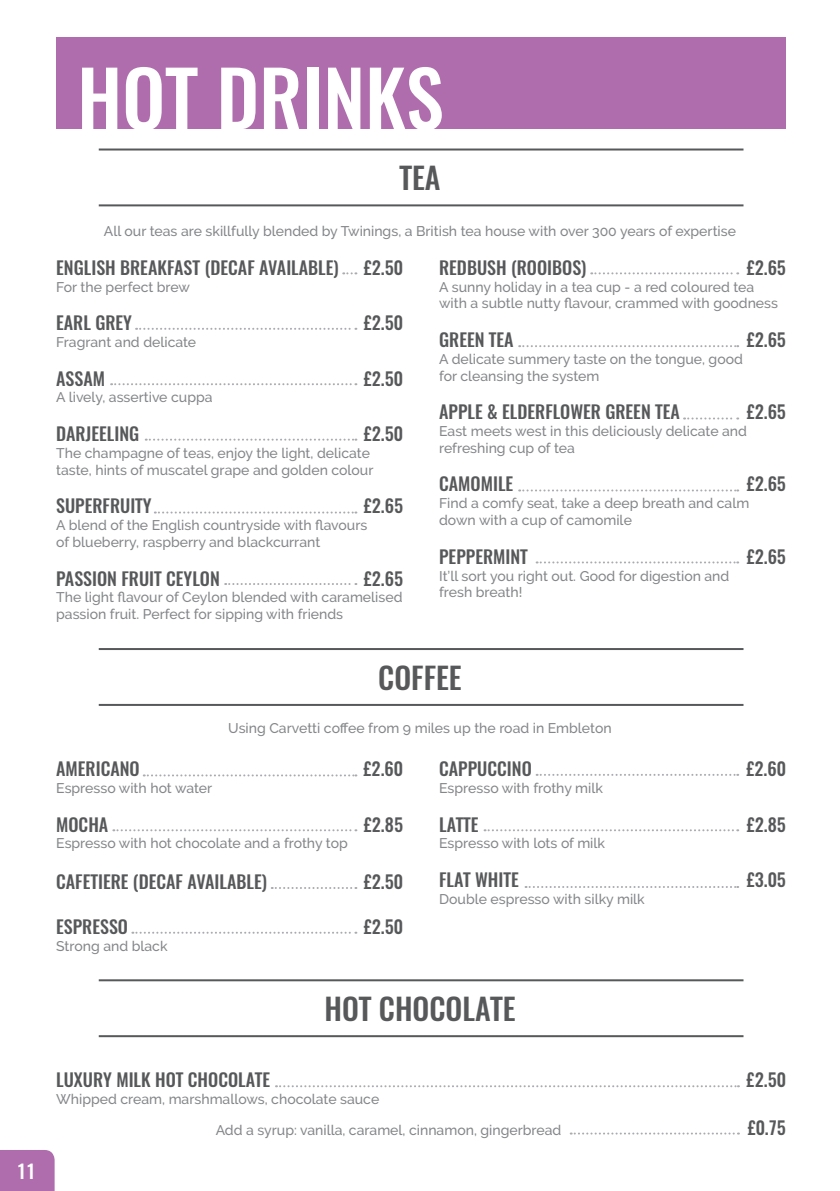
<style>
.page{position:relative;width:840px;height:1191px;background:#fff}
.page>*{position:absolute;margin:0;border:0;box-sizing:border-box;transform-origin:0 0}
.t1{font:500 76.6px "Oswald";color:#fff}
.t2{font:500 30px "Oswald";color:#57585a}
.t3{font:500 19px "Oswald";color:#fff}
.t4{font:500 18px "Oswald";color:#57585a}
.t5{font:500 14px/16.8px "Raleway";color:#848689}
</style>
<div class="page">
<hr style="left:99px;top:148px;width:644px;height:2px;background:#57585a">
<hr style="left:99px;top:204px;width:644px;height:2px;background:#57585a">
<svg style="left:343px;top:272px;width:13px;height:2px"></svg>
<hr style="left:99px;top:648px;width:644px;height:2px;background:#57585a">
<hr style="left:99px;top:704px;width:644px;height:2px;background:#57585a">
<hr style="left:99px;top:979px;width:644px;height:2px;background:#57585a">
<hr style="left:99px;top:1035px;width:644px;height:2px;background:#57585a">
<svg style="left:136px;top:328px;width:220px;height:2px"></svg>
<svg style="left:111px;top:383px;width:245px;height:2px"></svg>
<svg style="left:146px;top:438px;width:210px;height:2px"></svg>
<svg style="left:155px;top:511px;width:201px;height:2px"></svg>
<svg style="left:225px;top:583px;width:131px;height:2px"></svg>
<svg style="left:536px;top:561px;width:201px;height:2px"></svg>
<svg style="left:519px;top:489px;width:218px;height:2px"></svg>
<svg style="left:683px;top:417px;width:54px;height:2px"></svg>
<svg style="left:519px;top:345px;width:218px;height:2px"></svg>
<svg style="left:591px;top:272px;width:146px;height:2px"></svg>
<svg style="left:144px;top:774px;width:212px;height:2px"></svg>
<svg style="left:113px;top:829px;width:243px;height:2px"></svg>
<svg style="left:271px;top:887px;width:85px;height:2px"></svg>
<svg style="left:132px;top:931px;width:224px;height:2px"></svg>
<svg style="left:276px;top:1085px;width:462px;height:2px"></svg>
<svg style="left:570px;top:1132px;width:168px;height:2px"></svg>
<svg style="left:536px;top:774px;width:201px;height:2px"></svg>
<svg style="left:484px;top:829px;width:253px;height:2px"></svg>
<svg style="left:525px;top:886px;width:212px;height:2px"></svg>
<div style="left:0;top:1150px;width:55px;height:41px;background:#af6dad"></div>
<div style="left:56px;top:37px;width:729px;height:91px;background:#af6dad"></div>
<h3 class="t3" style="left:17px;top:1161px;width:20px">11</h3>
<h1 class="t1" style="left:77px;top:58px;width:368px">HOT DRINKS</h1>
<h2 class="t2" style="left:399px;top:162px;width:43px">TEA</h2>
<p class="t5" style="left:104px;top:223px;width:633px">All our teas are skillfully blended by Twinings, a British tea house with over 300 years of expertise</p>
<p class="t4" style="left:56px;top:258px;width:284px">ENGLISH BREAKFAST (DECAF AVAILABLE)</p>
<p class="t4" style="left:363px;top:258px;width:41px">£2.50</p>
<p class="t5" style="left:56px;top:278px;width:135px">For the perfect brew</p>
<p class="t4" style="left:56px;top:313px;width:77px">EARL GREY</p>
<p class="t4" style="left:363px;top:313px;width:41px">£2.50</p>
<p class="t5" style="left:56px;top:334px;width:141px">Fragrant and delicate</p>
<p class="t4" style="left:56px;top:369px;width:50px">ASSAM</p>
<p class="t4" style="left:363px;top:369px;width:41px">£2.50</p>
<p class="t5" style="left:56px;top:389px;width:158px">A lively, assertive cuppa</p>
<p class="t4" style="left:56px;top:424px;width:84px">DARJEELING</p>
<p class="t4" style="left:363px;top:424px;width:41px">£2.50</p>
<p class="t5" style="left:56px;top:444px;width:318px">The champagne of teas, enjoy the light, delicate taste, hints of muscatel grape and golden colour</p>
<p class="t4" style="left:56px;top:496px;width:97px">SUPERFRUITY</p>
<p class="t4" style="left:363px;top:496px;width:41px">£2.65</p>
<p class="t5" style="left:56px;top:517px;width:312px">A blend of the English countryside with flavours of blueberry, raspberry and blackcurrant</p>
<p class="t4" style="left:56px;top:569px;width:165px">PASSION FRUIT CEYLON</p>
<p class="t4" style="left:363px;top:569px;width:41px">£2.65</p>
<p class="t5" style="left:56px;top:589px;width:347px">The light flavour of Ceylon blended with caramelised passion fruit. Perfect for sipping with friends</p>
<p class="t4" style="left:439px;top:258px;width:149px">REDBUSH (ROOIBOS)</p>
<p class="t4" style="left:746px;top:258px;width:41px">£2.65</p>
<p class="t5" style="left:439px;top:278px;width:340px">A sunny holiday in a tea cup - a red coloured tea with a subtle nutty flavour, crammed with goodness</p>
<p class="t4" style="left:439px;top:330px;width:76px">GREEN TEA</p>
<p class="t4" style="left:746px;top:330px;width:41px">£2.65</p>
<p class="t5" style="left:439px;top:350px;width:305px">A delicate summery taste on the tongue, good for cleansing the system</p>
<p class="t4" style="left:439px;top:402px;width:242px">APPLE &amp; ELDERFLOWER GREEN TEA</p>
<p class="t4" style="left:746px;top:402px;width:41px">£2.65</p>
<p class="t5" style="left:439px;top:423px;width:309px">East meets west in this deliciously delicate and refreshing cup of tea</p>
<p class="t4" style="left:439px;top:475px;width:76px">CAMOMILE</p>
<p class="t4" style="left:746px;top:475px;width:41px">£2.65</p>
<p class="t5" style="left:439px;top:495px;width:311px">Find a comfy seat, take a deep breath and calm down with a cup of camomile</p>
<p class="t4" style="left:439px;top:547px;width:90px">PEPPERMINT</p>
<p class="t4" style="left:746px;top:547px;width:41px">£2.65</p>
<p class="t5" style="left:439px;top:567px;width:291px">It’ll sort you right out. Good for digestion and fresh breath!</p>
<h2 class="t2" style="left:378px;top:661px;width:85px">COFFEE</h2>
<p class="t5" style="left:228px;top:720px;width:384px">Using Carvetti coffee from 9 miles up the road in Embleton</p>
<p class="t4" style="left:56px;top:759px;width:85px">AMERICANO</p>
<p class="t4" style="left:363px;top:759px;width:41px">£2.60</p>
<p class="t5" style="left:56px;top:779px;width:157px">Espresso with hot water</p>
<p class="t4" style="left:56px;top:815px;width:54px">MOCHA</p>
<p class="t4" style="left:363px;top:815px;width:41px">£2.85</p>
<p class="t5" style="left:56px;top:835px;width:293px">Espresso with hot chocolate and a frothy top</p>
<p class="t4" style="left:56px;top:872px;width:212px">CAFETIERE (DECAF AVAILABLE)</p>
<p class="t4" style="left:363px;top:872px;width:41px">£2.50</p>
<p class="t4" style="left:56px;top:917px;width:73px">ESPRESSO</p>
<p class="t4" style="left:363px;top:917px;width:41px">£2.50</p>
<p class="t5" style="left:56px;top:937px;width:113px">Strong and black</p>
<p class="t4" style="left:439px;top:759px;width:94px">CAPPUCCINO</p>
<p class="t4" style="left:746px;top:759px;width:41px">£2.60</p>
<p class="t5" style="left:439px;top:779px;width:165px">Espresso with frothy milk</p>
<p class="t4" style="left:439px;top:815px;width:41px">LATTE</p>
<p class="t4" style="left:746px;top:815px;width:41px">£2.85</p>
<p class="t5" style="left:439px;top:835px;width:167px">Espresso with lots of milk</p>
<p class="t4" style="left:439px;top:870px;width:81px">FLAT WHITE</p>
<p class="t4" style="left:746px;top:870px;width:41px">£3.05</p>
<p class="t5" style="left:439px;top:890px;width:207px">Double espresso with silky milk</p>
<h2 class="t2" style="left:324px;top:993px;width:192px">HOT CHOCOLATE</h2>
<p class="t4" style="left:56px;top:1070px;width:215px">LUXURY MILK HOT CHOCOLATE</p>
<p class="t4" style="left:746px;top:1070px;width:41px">£2.50</p>
<p class="t5" style="left:215px;top:1084px;width:347px;line-height:30.4px;text-indent:-159px">Whipped cream, marshmallows, chocolate sauce<br>Add a syrup: vanilla, caramel, cinnamon, gingerbread</p>
<p class="t4" style="left:747px;top:1117px;width:40px">£0.75</p>
</div>
